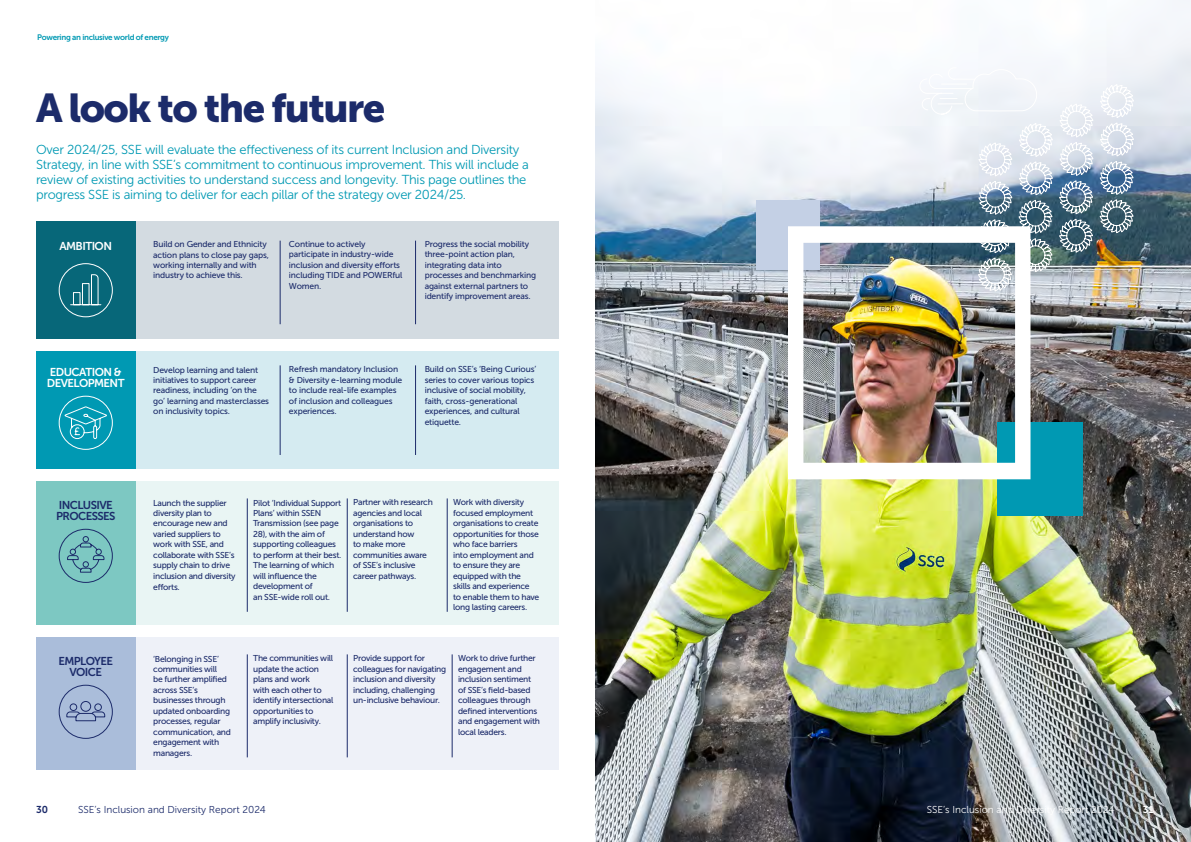
<style>
.page{position:relative;width:1191px;height:842px;background:#fff}
.page>*{position:absolute;margin:0;border:0;box-sizing:border-box;transform-origin:0 0}
.t1{font:40px "Museo Sans 900";letter-spacing:-.04em;color:#1c2b6a}
.t2{font:13px/15px "Museo Sans 300";letter-spacing:-.02em;color:#0099b3}
.t3{font:11.4px/11.4px "Museo Sans 700";letter-spacing:-.05em;color:#1c2b6a}
.t4{font:11.4px/11.4px "Museo Sans 700";letter-spacing:-.05em;color:#fff}
.t5{font:10px "Museo Sans 300";color:#1c2b6a}
.t6{font:10px "Museo Sans 300";color:#fff}
.t7{font:10px "Museo Sans 700";color:#1c2b6a}
.t8{font:10px "Museo Sans 700";color:#fff}
.t9{font:8.6px/10.4px "Museo Sans 500";letter-spacing:-.03em;color:#1c2b6a}
.t10{font:8px "Museo Sans 700";letter-spacing:-.04em;color:#0099b3}
</style>
<div class="page">
<img style="left:595px;top:0;width:596px;height:842px">
<div style="left:756px;top:200px;width:63px;height:70px;background:#c4d0e5"></div>
<div style="left:998px;top:422px;width:85px;height:94px;background:#0099b3"></div>
<img style="left:788px;top:226px;width:242px;height:253px">
<svg style="left:919px;top:67px;width:215px;height:227px"></svg>
<div style="left:36px;top:221px;width:523px;height:117px;background:#d3dbe1"></div>
<div style="left:36px;top:481px;width:523px;height:144px;background:#e9f5f4"></div>
<div style="left:36px;top:637px;width:523px;height:132px;background:#eef1f8"></div>
<div style="left:36px;top:351px;width:523px;height:118px;background:#d5ebf1"></div>
<div style="left:36px;top:221px;width:99px;height:117px;background:#076779"></div>
<div style="left:36px;top:481px;width:99px;height:144px;background:#7dc8c2"></div>
<div style="left:36px;top:637px;width:99px;height:132px;background:#aabdda"></div>
<div style="left:36px;top:351px;width:99px;height:118px;background:#0099b3"></div>
<svg style="left:58px;top:263px;width:55px;height:55px"></svg>
<svg style="left:58px;top:395px;width:55px;height:55px"></svg>
<hr style="left:280px;top:241px;width:1px;height:83px;background:#1c2b6a">
<hr style="left:280px;top:365px;width:1px;height:90px;background:#1c2b6a">
<hr style="left:247px;top:498px;width:1px;height:114px;background:#1c2b6a">
<hr style="left:247px;top:654px;width:1px;height:103px;background:#1c2b6a">
<hr style="left:415px;top:241px;width:1px;height:83px;background:#1c2b6a">
<hr style="left:415px;top:365px;width:1px;height:90px;background:#1c2b6a">
<hr style="left:347px;top:498px;width:1px;height:114px;background:#1c2b6a">
<hr style="left:347px;top:654px;width:1px;height:103px;background:#1c2b6a">
<hr style="left:447px;top:498px;width:1px;height:114px;background:#1c2b6a">
<hr style="left:452px;top:654px;width:1px;height:103px;background:#1c2b6a">
<svg style="left:58px;top:528px;width:55px;height:55px"></svg>
<svg style="left:58px;top:684px;width:55px;height:55px"></svg>
<p class="t10" style="left:37px;top:32px;width:133px">Powering an inclusive world of energy</p>
<h1 class="t1" style="left:36px;top:85px;width:351px">A look to the future</h1>
<p class="t2" style="left:36px;top:142px;width:494px">Over 2024/25, SSE will evaluate the effectiveness of its current Inclusion and Diversity Strategy, in line with SSE’s commitment to continuous improvement. This will include a review of existing activities to understand success and longevity. This page outlines the progress SSE is aiming to deliver for each pillar of the strategy over 2024/25.</p>
<h3 class="t4" style="left:59px;top:241px;width:54px">AMBITION</h3>
<h3 class="t4" style="left:47px;top:366px;width:79px">EDUCATION &amp;<br>DEVELOPMENT</h3>
<p class="t9" style="left:153px;top:239px;width:117px">Build on Gender and Ethnicity action plans to close pay gaps, working internally and with industry to achieve this.</p>
<p class="t9" style="left:289px;top:239px;width:115px">Continue to actively participate in industry-wide inclusion and diversity efforts including TIDE and POWERful<br>Women.</p>
<p class="t9" style="left:425px;top:239px;width:113px">Progress the social mobility three-point action plan, integrating data into processes and benchmarking against external partners to identify improvement areas.</p>
<p class="t9" style="left:153px;top:364px;width:117px">Develop learning and talent initiatives to support career readiness, including ‘on the go’ learning and masterclasses on inclusivity topics.</p>
<p class="t9" style="left:289px;top:364px;width:115px">Refresh mandatory Inclusion &amp; Diversity e-learning module to include real-life examples of inclusion and colleagues experiences.</p>
<p class="t9" style="left:425px;top:364px;width:113px">Build on SSE’s ‘Being Curious’ series to cover various topics inclusive of social mobility, faith, cross-generational experiences, and cultural etiquette.</p>
<h3 class="t3" style="left:56px;top:499px;width:61px">INCLUSIVE<br>PROCESSES</h3>
<h3 class="t3" style="left:58px;top:655px;width:56px;text-align:center">EMPLOYEE<br>VOICE</h3>
<p class="t9" style="left:153px;top:497px;width:84px">Launch the supplier diversity plan to encourage new and varied suppliers to work with SSE, and collaborate with SSE’s supply chain to drive inclusion and diversity</p>
<p class="t9" style="left:153px;top:582px;width:28px">efforts.</p>
<p class="t9" style="left:153px;top:653px;width:79px">‘Belonging in SSE’ communities will<br>be further amplified across SSE’s businesses through updated onboarding processes, regular communication, and engagement with managers.</p>
<p class="t9" style="left:253px;top:497px;width:90px">Pilot ‘Individual Support<br>Plans’ within SSEN<br>Transmission (see page<br>28), with the aim of supporting colleagues to perform at their best.<br>The learning of which will influence the development of<br>an SSE-wide roll out.</p>
<p class="t9" style="left:353px;top:497px;width:81px">Partner with research agencies and local organisations to understand how<br>to make more communities aware of SSE’s inclusive career pathways.</p>
<p class="t9" style="left:453px;top:497px;width:88px">Work with diversity focused employment organisations to create opportunities for those who face barriers<br>into employment and to ensure they are equipped with the skills and experience to enable them to have long lasting careers.</p>
<p class="t9" style="left:253px;top:653px;width:82px">The communities will update the action plans and work<br>with each other to identify intersectional opportunities to amplify inclusivity.</p>
<p class="t9" style="left:353px;top:653px;width:95px">Provide support for colleagues for navigating inclusion and diversity including, challenging un-inclusive behaviour.</p>
<p class="t9" style="left:458px;top:653px;width:83px">Work to drive further engagement and inclusion sentiment of SSE’s field-based colleagues through defined interventions and engagement with local leaders.</p>
<p class="t7" style="left:36px;top:804px;width:14px">30</p>
<p class="t5" style="left:78px;top:805px;width:189px">SSE’s Inclusion and Diversity Report 2024</p>
<p class="t6" style="left:926px;top:805px;width:189px">SSE’s Inclusion and Diversity Report 2024</p>
<p class="t8" style="left:1142px;top:804px;width:12px">31</p>
</div>
